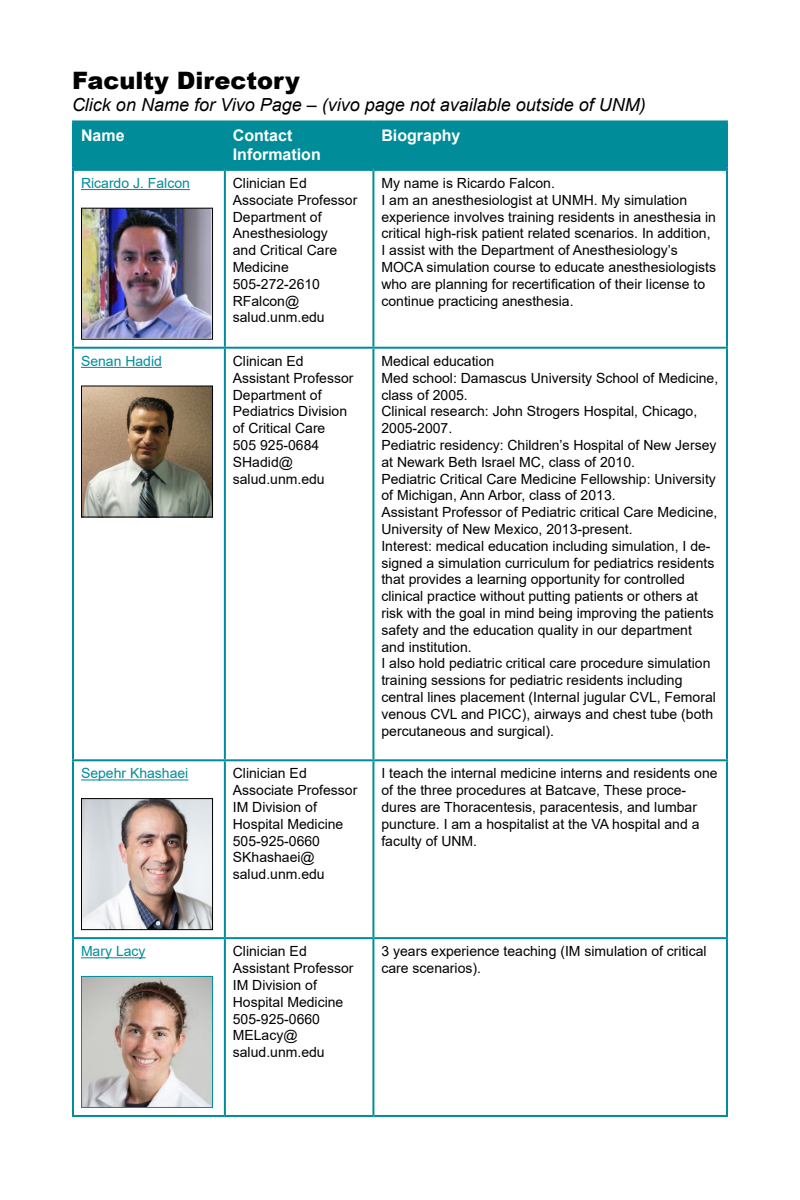
<style>
.page{position:relative;width:800px;height:1200px;background:#fff}
.page>*{position:absolute;margin:0;border:0;box-sizing:border-box;transform-origin:0 0}
.t1{font:900 24px "Arial";color:#000}
.Faculty_Department{font:italic 18px "Arial";color:#000}
.Directory_Department{font:700 16px/19.2px "Arial";color:#fff}
.Directory_Department-2{font:14px/16.8px "Arial";color:#000}
.t2{font:14px "Arial";color:#008c99}
</style>
<div class="page">
<div style="left:74px;top:122px;width:652px;height:45px;background:#008c99"></div>
<hr style="left:72px;top:120px;width:153px;height:2px;background:#008c99">
<hr style="left:72px;top:122px;width:2px;height:45px;background:#008c99">
<hr style="left:225px;top:120px;width:148px;height:2px;background:#008c99">
<hr style="left:224px;top:122px;width:2px;height:45px;background:#008c99">
<hr style="left:373px;top:120px;width:355px;height:2px;background:#008c99">
<hr style="left:372px;top:122px;width:2px;height:45px;background:#008c99">
<hr style="left:726px;top:122px;width:2px;height:45px;background:#008c99">
<hr style="left:72px;top:167px;width:153px;height:2px;background:#008c99">
<hr style="left:225px;top:167px;width:148px;height:2px;background:#008c99">
<hr style="left:373px;top:167px;width:355px;height:2px;background:#008c99">
<hr style="left:72px;top:169px;width:153px;height:2px;background:#008c99">
<hr style="left:72px;top:171px;width:2px;height:176px;background:#008c99">
<hr style="left:225px;top:169px;width:148px;height:2px;background:#008c99">
<hr style="left:224px;top:171px;width:2px;height:176px;background:#008c99">
<hr style="left:373px;top:169px;width:355px;height:2px;background:#008c99">
<hr style="left:372px;top:171px;width:2px;height:176px;background:#008c99">
<hr style="left:726px;top:171px;width:2px;height:176px;background:#008c99">
<hr style="left:72px;top:347px;width:153px;height:2px;background:#008c99">
<hr style="left:72px;top:349px;width:2px;height:410px;background:#008c99">
<hr style="left:225px;top:347px;width:148px;height:2px;background:#008c99">
<hr style="left:224px;top:349px;width:2px;height:410px;background:#008c99">
<hr style="left:373px;top:347px;width:355px;height:2px;background:#008c99">
<hr style="left:372px;top:349px;width:2px;height:410px;background:#008c99">
<hr style="left:726px;top:349px;width:2px;height:410px;background:#008c99">
<hr style="left:72px;top:759px;width:153px;height:2px;background:#008c99">
<hr style="left:72px;top:761px;width:2px;height:176px;background:#008c99">
<hr style="left:225px;top:759px;width:148px;height:2px;background:#008c99">
<hr style="left:224px;top:761px;width:2px;height:176px;background:#008c99">
<hr style="left:373px;top:759px;width:355px;height:2px;background:#008c99">
<hr style="left:372px;top:761px;width:2px;height:176px;background:#008c99">
<hr style="left:726px;top:761px;width:2px;height:176px;background:#008c99">
<hr style="left:72px;top:937px;width:153px;height:2px;background:#008c99">
<hr style="left:72px;top:939px;width:2px;height:176px;background:#008c99">
<hr style="left:225px;top:937px;width:148px;height:2px;background:#008c99">
<hr style="left:224px;top:939px;width:2px;height:176px;background:#008c99">
<hr style="left:373px;top:937px;width:355px;height:2px;background:#008c99">
<hr style="left:372px;top:939px;width:2px;height:176px;background:#008c99">
<hr style="left:726px;top:939px;width:2px;height:176px;background:#008c99">
<hr style="left:72px;top:1115px;width:153px;height:2px;background:#008c99">
<hr style="left:225px;top:1115px;width:148px;height:2px;background:#008c99">
<hr style="left:373px;top:1115px;width:355px;height:2px;background:#008c99">
<hr style="left:81px;top:189px;width:109px;height:1px;background:#008c99">
<img style="left:83px;top:210px;width:128px;height:128px">
<div style="left:81px;top:208px;width:132px;height:132px;border:1px solid #000"></div>
<hr style="left:81px;top:367px;width:81px;height:1px;background:#008c99">
<img style="left:83px;top:388px;width:128px;height:128px">
<div style="left:81px;top:386px;width:132px;height:132px;border:1px solid #000"></div>
<hr style="left:81px;top:779px;width:107px;height:1px;background:#008c99">
<img style="left:83px;top:800px;width:128px;height:128px">
<div style="left:81px;top:798px;width:132px;height:132px;border:1px solid #000"></div>
<hr style="left:81px;top:957px;width:65px;height:1px;background:#008c99">
<img style="left:83px;top:978px;width:128px;height:128px">
<div style="left:81px;top:976px;width:132px;height:132px;border:1px solid #008c99"></div>
<p class="t1" style="left:72px;top:63px;width:229px">Faculty Directory</p>
<p class="Faculty_Department" style="left:72px;top:93px;width:575px">Click on Name for Vivo Page – (vivo page not available outside of UNM)</p>
<p class="Directory_Department" style="left:81px;top:126px;width:45px">Name</p>
<p class="Directory_Department" style="left:233px;top:126px;width:89px">Contact<br>Information</p>
<p class="Directory_Department" style="left:381px;top:126px;width:81px">Biography</p>
<p class="t2" style="left:81px;top:174px;width:110px">Ricardo J. Falcon</p>
<p class="Directory_Department-2" style="left:233px;top:175px;width:75px">Clinician Ed</p>
<p class="Directory_Department-2" style="left:233px;top:191px;width:126px">Associate Professor</p>
<p class="Directory_Department-2" style="left:233px;top:208px;width:106px">Department of<br>Anesthesiology and Critical Care<br>Medicine</p>
<p class="Directory_Department-2" style="left:233px;top:275px;width:89px">505-272-2610</p>
<p class="Directory_Department-2" style="left:233px;top:292px;width:68px">RFalcon@</p>
<p class="Directory_Department-2" style="left:233px;top:309px;width:93px">salud.unm.edu</p>
<p class="Directory_Department-2" style="left:381px;top:175px;width:175px">My name is Ricardo Falcon.</p>
<p class="Directory_Department-2" style="left:381px;top:191px;width:336px">I am an anesthesiologist at UNMH. My simulation experience involves training residents in anesthesia in critical high-risk patient related scenarios. In addition, I assist with the Department of Anesthesiology’s MOCA simulation course to educate anesthesiologists who are planning for recertification of their license to continue practicing anesthesia.</p>
<p class="t2" style="left:81px;top:351px;width:82px">Senan Hadid</p>
<p class="Directory_Department-2" style="left:233px;top:353px;width:72px">Clinican Ed</p>
<p class="Directory_Department-2" style="left:233px;top:369px;width:122px">Assistant Professor</p>
<p class="Directory_Department-2" style="left:233px;top:386px;width:116px">Department of<br>Pediatrics Division</p>
<p class="Directory_Department-2" style="left:233px;top:420px;width:94px">of Critical Care</p>
<p class="Directory_Department-2" style="left:233px;top:437px;width:88px">505 925-0684</p>
<p class="Directory_Department-2" style="left:233px;top:453px;width:62px">SHadid@</p>
<p class="Directory_Department-2" style="left:233px;top:470px;width:93px">salud.unm.edu</p>
<p class="t2" style="left:81px;top:764px;width:109px">Sepehr Khashaei</p>
<p class="Directory_Department-2" style="left:233px;top:765px;width:75px">Clinician Ed</p>
<p class="Directory_Department-2" style="left:233px;top:782px;width:126px">Associate Professor</p>
<p class="Directory_Department-2" style="left:233px;top:799px;width:112px">IM Division of<br>Hospital Medicine</p>
<p class="Directory_Department-2" style="left:233px;top:832px;width:89px">505-925-0660</p>
<p class="Directory_Department-2" style="left:233px;top:849px;width:83px">SKhashaei@</p>
<p class="Directory_Department-2" style="left:233px;top:866px;width:93px">salud.unm.edu</p>
<p class="Directory_Department-2" style="left:381px;top:353px;width:114px">Medical education</p>
<p class="Directory_Department-2" style="left:381px;top:369px;width:338px">Med school: Damascus University School of Medicine, class of 2005.</p>
<p class="Directory_Department-2" style="left:381px;top:403px;width:317px">Clinical research: John Strogers Hospital, Chicago,<br>2005-2007.</p>
<p class="Directory_Department-2" style="left:381px;top:437px;width:337px">Pediatric residency: Children’s Hospital of New Jersey at Newark Beth Israel MC, class of 2010.</p>
<p class="Directory_Department-2" style="left:381px;top:470px;width:336px">Pediatric Critical Care Medicine Fellowship: University of Michigan, Ann Arbor, class of 2013.</p>
<p class="Directory_Department-2" style="left:381px;top:504px;width:338px">Assistant Professor of Pediatric critical Care Medicine,<br>University of New Mexico, 2013-present.</p>
<p class="Directory_Department-2" style="left:381px;top:537px;width:334px">Interest: medical education including simulation, I de&shy;signed a simulation curriculum for pediatrics residents that provides a learning opportunity for controlled clinical practice without putting patients or others at risk with the goal in mind being improving the patients safety and the education quality in our department and institution.</p>
<p class="Directory_Department-2" style="left:381px;top:655px;width:336px">I also hold pediatric critical care procedure simulation training sessions for pediatric residents including central lines placement (Internal jugular CVL, Femoral venous CVL and PICC), airways and chest tube (both percutaneous and surgical).</p>
<p class="Directory_Department-2" style="left:381px;top:765px;width:338px">I teach the internal medicine interns and residents one of the three procedures at Batcave, These proce&shy;dures are Thoracentesis, paracentesis, and lumbar puncture. I am a hospitalist at the VA hospital and a faculty of UNM.</p>
<p class="t2" style="left:81px;top:942px;width:66px">Mary Lacy</p>
<p class="Directory_Department-2" style="left:233px;top:943px;width:75px">Clinician Ed</p>
<p class="Directory_Department-2" style="left:233px;top:960px;width:122px">Assistant Professor</p>
<p class="Directory_Department-2" style="left:233px;top:977px;width:86px">IM Division of</p>
<p class="Directory_Department-2" style="left:233px;top:993px;width:112px">Hospital Medicine</p>
<p class="Directory_Department-2" style="left:233px;top:1010px;width:89px">505-925-0660</p>
<p class="Directory_Department-2" style="left:233px;top:1027px;width:66px">MELacy@</p>
<p class="Directory_Department-2" style="left:233px;top:1044px;width:93px">salud.unm.edu</p>
<p class="Directory_Department-2" style="left:381px;top:943px;width:327px">3 years experience teaching (IM simulation of critical care scenarios).</p>
</div>
